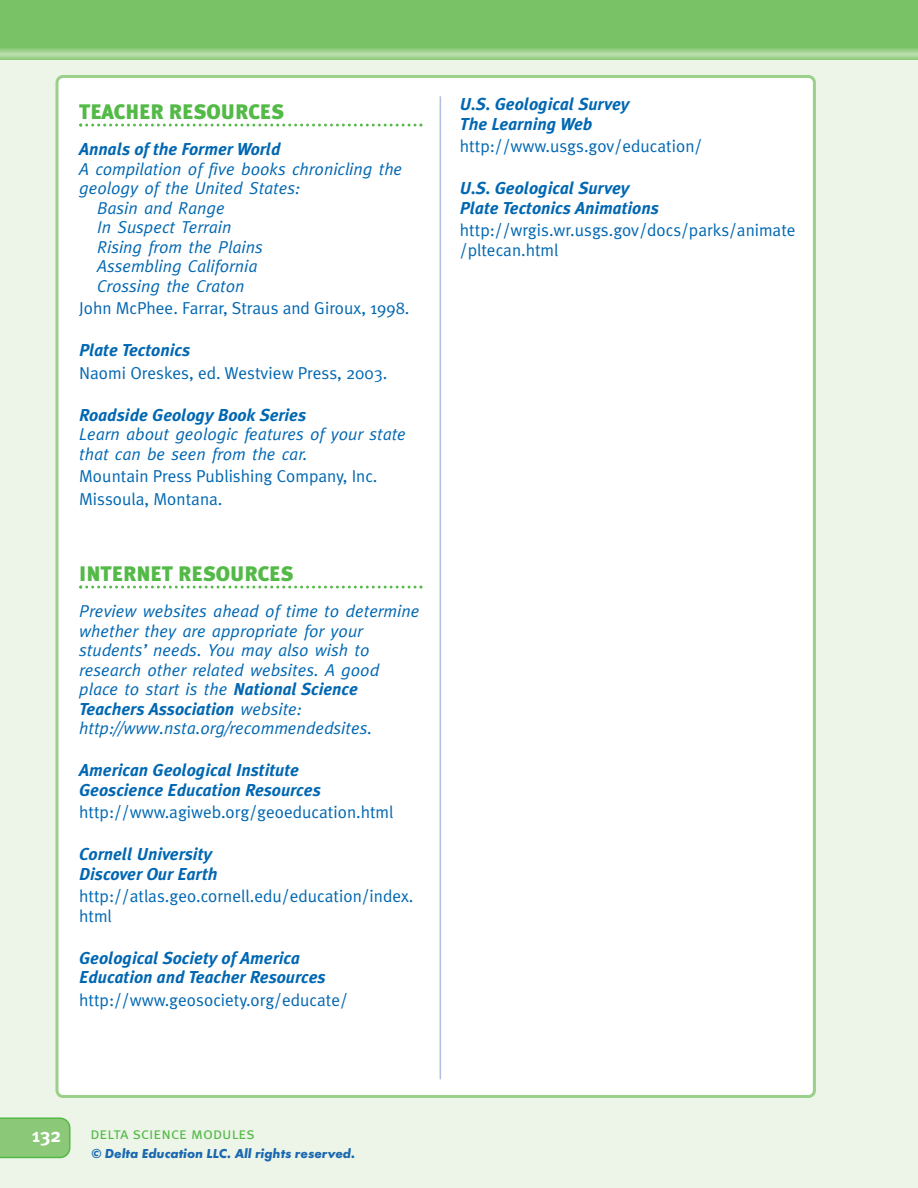
<style>
.page{position:relative;width:918px;height:1188px;background:#ecf5e8}
.page>*{position:absolute;margin:0;border:0;box-sizing:border-box;transform-origin:0 0}
.t1{font:900 21px "Meta Plus";color:#53b947}
.t2{font:700 19.5px "Meta";color:#fff}
.t3{font:italic 17.25px/19.5px "Meta";color:#0067b2}
.t4{font:17.25px/19.5px "Meta Plus Normal";color:#0067b2}
.t5{font:italic 700 17.25px/19.5px "Meta Plus";color:#0067b2}
.t6{font:16.5px "Meta Plus Normal Caps";color:#53b947}
.t7{font:italic 700 13.5px "Futura T";color:#1a68b1}
.s1{font-family:"Meta Plus";font-weight:700}
.s2{font-family:"Meta";font-weight:400}
</style>
<div class="page">
<div style="left:0;top:0;width:918px;height:57px;background:#79c366"></div>
<div style="left:0;top:49px;width:918px;height:10px;background:#90cc80"></div>
<div style="left:0;top:50px;width:918px;height:8px;background:#9bd08a"></div>
<div style="left:0;top:51px;width:918px;height:6px;background:#a3d394"></div>
<hr style="left:0;top:52px;width:918px;height:4px;background:#add79e">
<hr style="left:0;top:53px;width:918px;height:2px;background:#b8dca9">
<hr style="left:0;top:54px;width:918px;height:1px;background:#bcdead">
<div style="left:55px;top:75px;width:761px;height:1023px;background:#fff"></div>
<svg style="left:79px;top:124px;width:343px;height:3px"></svg>
<svg style="left:79px;top:586px;width:343px;height:3px"></svg>
<hr style="left:440px;top:97px;width:1px;height:982px;background:#adc0e2">
<svg style="left:0;top:1117px;width:70px;height:41px;background:#88c876"></svg>
<p class="t1" style="left:79px;top:104px;width:207px">TEACHER RESOURCES</p>
<p class="t5" style="left:79px;top:141px;width:203px">Annals of the Former World</p>
<p class="t3" style="left:79px;top:161px;width:325px">A compilation of five books chronicling the</p>
<p class="t3" style="left:79px;top:180px;width:223px">geology of the United States:</p>
<p class="t3" style="left:97px;top:200px;width:129px">Basin and Range</p>
<p class="t3" style="left:97px;top:219px;width:136px">In Suspect Terrain</p>
<p class="t3" style="left:97px;top:239px;width:167px">Rising from the Plains</p>
<p class="t3" style="left:97px;top:258px;width:162px">Assembling California</p>
<p class="t3" style="left:97px;top:278px;width:149px">Crossing the Craton</p>
<p class="t4" style="left:79px;top:300px;width:332px">John McPhee. Farrar, Straus and Giroux, 1998.</p>
<p class="t5" style="left:79px;top:342px;width:112px">Plate Tectonics</p>
<p class="t4" style="left:79px;top:365px;width:310px">Naomi Oreskes, ed. Westview Press, 2003.</p>
<p class="t5" style="left:79px;top:407px;width:229px">Roadside Geology Book Series</p>
<p class="t3" style="left:79px;top:426px;width:328px">Learn about geologic features of your state that can be seen from the car.</p>
<p class="t4" style="left:79px;top:467px;width:300px;line-height:22.5px">Mountain Press Publishing Company, Inc.<br>Missoula, Montana.</p>
<p class="t1" style="left:79px;top:566px;width:216px">INTERNET RESOURCES</p>
<p class="t3" style="left:79px;top:603px;width:342px">Preview websites ahead of time to determine whether they are appropriate for your students’ needs. You may also wish to research other related websites. A good place to start is the <span class="s1">National Science</span></p>
<p class="t5" style="left:79px;top:701px;width:224px">Teachers Association <span class="s2">website:</span></p>
<p class="t3" style="left:79px;top:720px;width:294px">http://www.nsta.org/recommendedsites.</p>
<p class="t5" style="left:79px;top:762px;width:243px">American Geological Institute<br>Geoscience Education Resources</p>
<p class="t4" style="left:79px;top:804px;width:316px">http://www.agiweb.org/geoeducation.html</p>
<p class="t5" style="left:79px;top:846px;width:140px">Cornell University<br>Discover Our Earth</p>
<p class="t4" style="left:79px;top:888px;width:336px">http://atlas.geo.cornell.edu/education/index. html</p>
<p class="t5" style="left:79px;top:950px;width:248px">Geological Society of America<br>Education and Teacher Resources</p>
<p class="t4" style="left:79px;top:992px;width:270px">http://www.geosociety.org/educate/</p>
<p class="t5" style="left:460px;top:96px;width:171px">U.S. Geological Survey<br>The Learning Web</p>
<p class="t4" style="left:460px;top:138px;width:244px">http://www.usgs.gov/education/</p>
<p class="t5" style="left:460px;top:180px;width:200px">U.S. Geological Survey<br>Plate Tectonics Animations</p>
<p class="t4" style="left:460px;top:222px;width:337px">http://wrgis.wr.usgs.gov/docs/parks/animate /pltecan.html</p>
<p class="t2" style="left:31px;top:1128px;width:31px">132</p>
<p class="t6" style="left:90px;top:1124px;width:166px">delta science modules</p>
<p class="t7" style="left:92px;top:1148px;width:265px">© Delta Education LLC. All rights reserved.</p>
</div>
